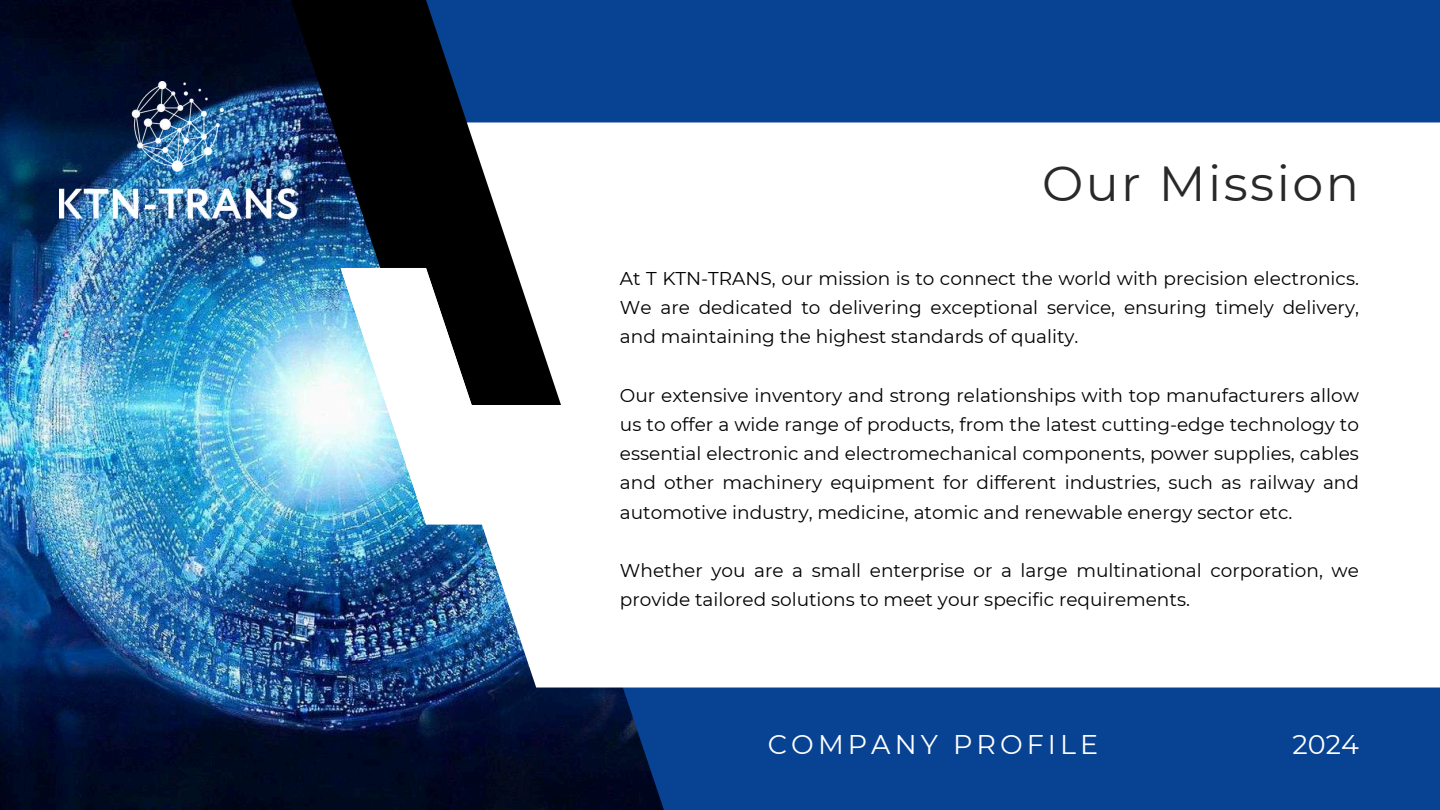
<style>
.page{position:relative;width:1440px;height:810px;background:#074293}
.page>*{position:absolute;margin:0;border:0;box-sizing:border-box;transform-origin:0 0}
.t1{font:49.1px "Montserrat";letter-spacing:.05em;color:#292929}
.t2{font:27px "Montserrat";letter-spacing:.15em;color:#fff}
.t3{font:18.5px/29.2px "Montserrat";color:#000;text-align:justify}
</style>
<div class="page">
<img style="left:0;top:0;width:392px;height:809px">
<svg style="left:392px;top:688px;width:272px;height:122px;background:#020f31"></svg>
<div style="left:348px;top:122px;width:1092px;height:566px;background:#fff"></div>
<svg style="left:291px;top:0;width:270px;height:405px"></svg>
<svg style="left:341px;top:268px;width:170px;height:256px;background:#b6c5cb"></svg>
<img style="left:60px;top:81px;width:237px;height:137px">
<h1 class="t1" style="left:1042px;top:154px;width:318px">Our Mission</h1>
<p class="t3" style="left:620px;top:263px;width:741px">At T KTN-TRANS, our mission is to connect the world with precision electronics.<br>We are dedicated to delivering exceptional service, ensuring timely delivery, and maintaining the highest standards of quality.</p>
<p class="t3" style="left:620px;top:380px;width:741px">Our extensive inventory and strong relationships with top manufacturers allow us to offer a wide range of products, from the latest cutting-edge technology to essential electronic and electromechanical components, power supplies, cables and other machinery equipment for different industries, such as railway and automotive industry, medicine, atomic and renewable energy sector etc.</p>
<p class="t3" style="left:620px;top:556px;width:741px">Whether you are a small enterprise or a large multinational corporation, we provide tailored solutions to meet your specific requirements.</p>
<h2 class="t2" style="left:768px;top:728px;width:332px">COMPANY PROFILE</h2>
<h2 class="t2" style="left:1293px;top:728px;width:68px">2024</h2>
</div>
